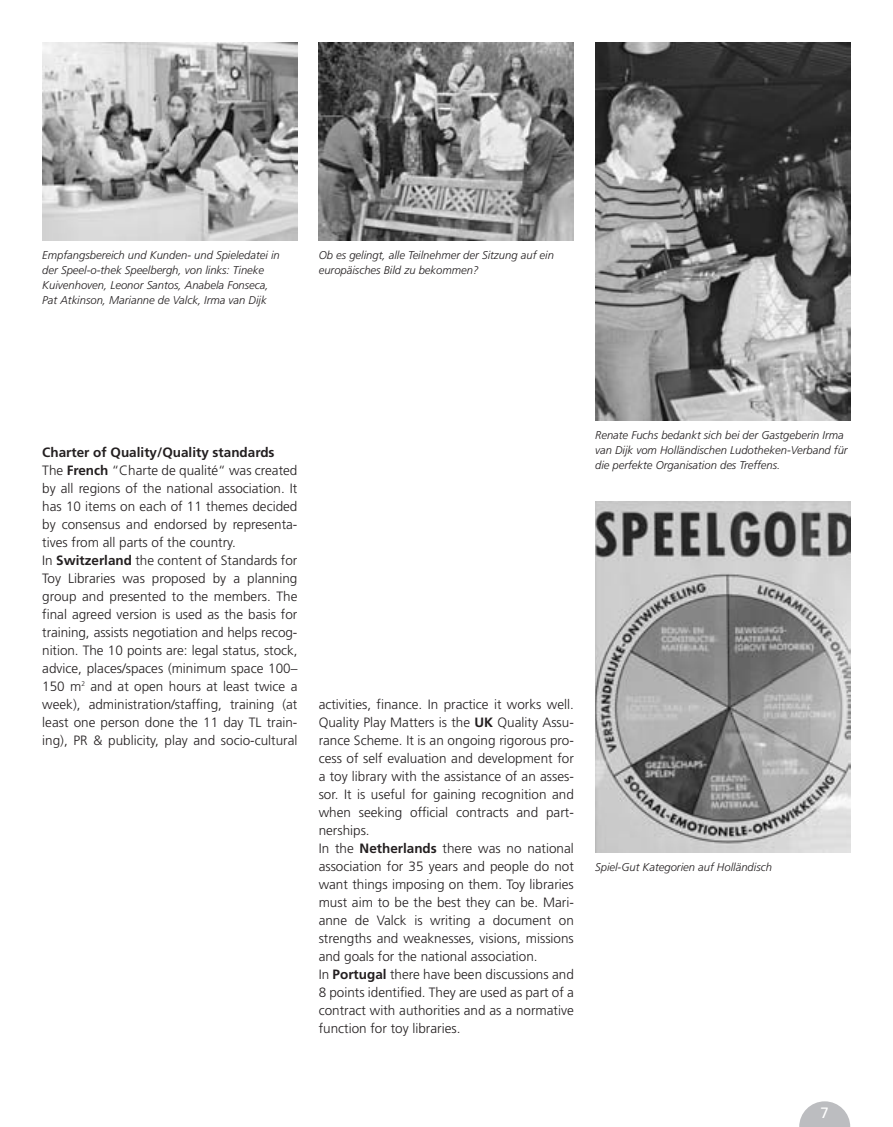
<style>
.page{position:relative;width:893px;height:1127px;background:#fff}
.page>*{position:absolute;margin:0;border:0;box-sizing:border-box;transform-origin:0 0}
.t1{font:15px "Frutiger";color:#fff}
.t2{font:300 13.5px/18px "Frutiger";color:#231f20}
.t3{font:italic 300 11.25px/15px "Frutiger";color:#231f20}
.s1{font-weight:700}
</style>
<div class="page">
<svg style="left:799px;top:1101px;width:51px;height:26px"></svg>
<img style="left:595px;top:43px;width:255px;height:378px">
<img style="left:42px;top:43px;width:255px;height:198px">
<img style="left:595px;top:502px;width:255px;height:351px">
<img style="left:319px;top:43px;width:255px;height:198px">
<p class="t3" style="left:42px;top:248px;width:239px">Empfangsbereich und Kunden- und Spieledatei in der Speel-o-thek Speelbergh, von links: Tineke Kuivenhoven, Leonor Santos, Anabela Fonseca, Pat Atkinson, Marianne de Valck, Irma van Dijk</p>
<p class="t3" style="left:319px;top:248px;width:237px">Ob es gelingt, alle Teilnehmer der Sitzung auf ein europäisches Bild zu bekommen?</p>
<p class="t2" style="left:42px;top:444px;width:257px"><span class="s1">Charter of Quality/Quality standards </span>The <span class="s1">French</span> “Charte de qualité“ was created by all regions of the national association. It has 10 items on each of 11 themes decided by consensus and endorsed by representa&shy;tives from all parts of the country.<br>In <span class="s1">Switzerland</span> the content of Standards for Toy Libraries was proposed by a planning group and presented to the members. The final agreed version is used as the basis for training, assists negotiation and helps recog&shy;nition. The 10 points are: legal status, stock, advice, places/spaces (minimum space 100– 150 m<sup>2</sup> and at open hours at least twice a week), administration/staffing, training (at least one person done the 11 day TL train&shy;ing), PR &amp; publicity, play and socio-cultural</p>
<p class="t2" style="left:319px;top:696px;width:257px">activities, finance. In practice it works well.<br>Quality Play Matters is the <span class="s1">UK</span> Quality Assu&shy;rance Scheme. It is an ongoing rigorous pro&shy;cess of self evaluation and development for a toy library with the assistance of an asses&shy;sor. It is useful for gaining recognition and when seeking official contracts and part&shy;nerships.<br>In the <span class="s1">Netherlands</span> there was no national association for 35 years and people do not want things imposing on them. Toy libraries must aim to be the best they can be. Mari&shy;anne de Valck is writing a document on strengths and weaknesses, visions, missions and goals for the national association.<br>In <span class="s1">Portugal</span> there have been discussions and 8 points identified. They are used as part of a contract with authorities and as a normative function for toy libraries.</p>
<p class="t3" style="left:595px;top:428px;width:254px">Renate Fuchs bedankt sich bei der Gastgeberin Irma van Dijk vom Holländischen Ludotheken-Verband für die perfekte Organisation des Treffens.</p>
<p class="t3" style="left:595px;top:860px;width:178px">Spiel-Gut Kategorien auf Holländisch</p>
<p class="t1" style="left:821px;top:1106px;width:10px">7</p>
</div>
